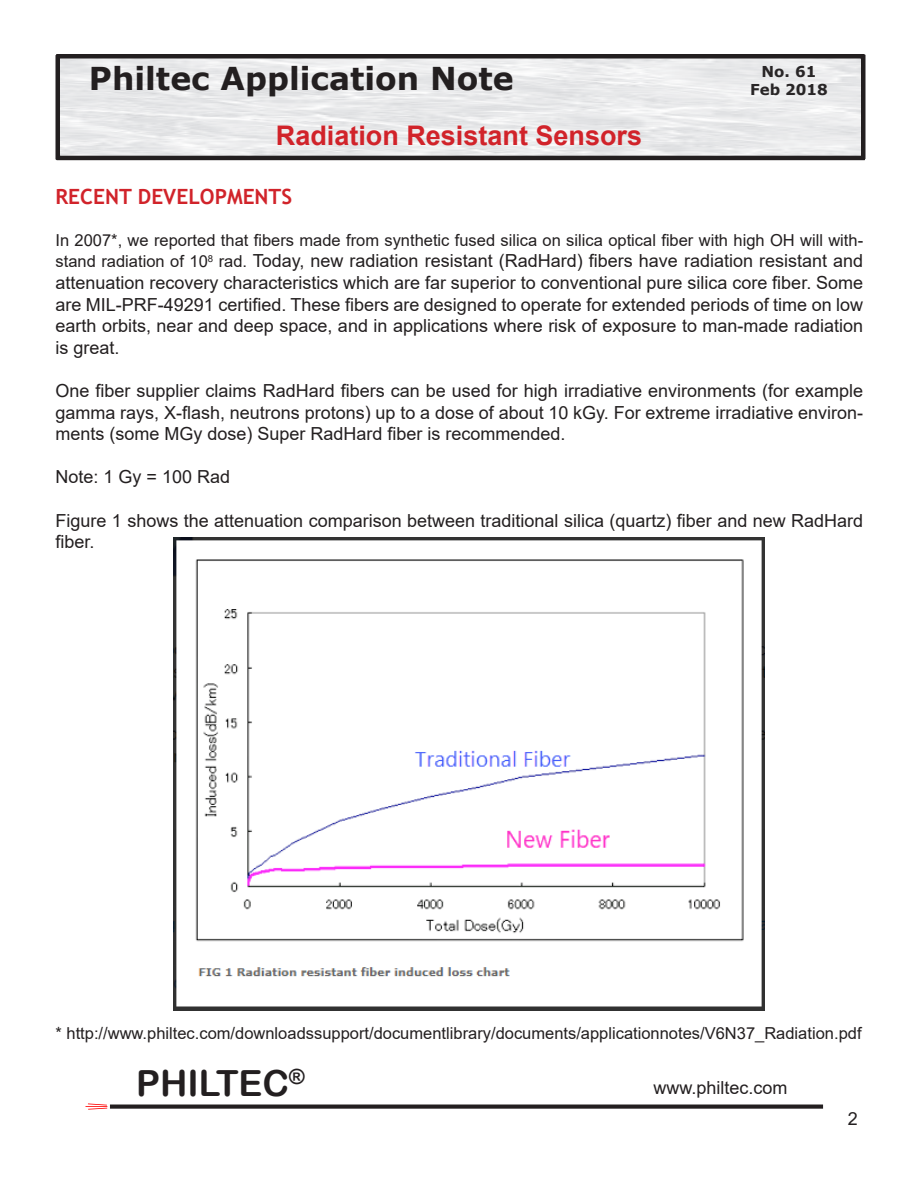
<style>
.page{position:relative;width:918px;height:1188px;background:#fff}
.page>*{position:absolute;margin:0;border:0;box-sizing:border-box;transform-origin:0 0}
.t1{font:36px "Arial Rounded MT Bold";color:#231f20}
.t2{font:700 31.5px "Verdana";color:#231f20}
.t3{font:700 27px "Arial";color:#d1232a}
.t4{font:700 21px "Trebuchet MS";color:#d1232a}
.t5{font:18px/21.6px "Arial";color:#231f20;text-align:justify}
.t6{font:16.5px "Arial";color:#231f20}
.t7{font:700 15px "Verdana";color:#282526}
.s1{font-size:16.5px}
</style>
<div class="page">
<div style="left:56px;top:54px;width:810px;height:106px;border:4px solid #231f20"></div>
<div style="left:110px;top:1104px;width:713px;height:5px;background:#231f20"></div>
<svg style="left:85px;top:1103px;width:23px;height:7px"></svg>
<img style="left:173px;top:537px;width:592px;height:474px">
<p class="t2" style="left:89px;top:56px;width:426px">Philtec Application Note</p>
<p class="t7" style="left:762px;top:60px;width:56px">No. 61</p>
<p class="t7" style="left:750px;top:78px;width:79px">Feb 2018</p>
<p class="t3" style="left:276px;top:116px;width:368px">Radiation Resistant Sensors</p>
<p class="t4" style="left:56px;top:184px;width:238px">RECENT DEVELOPMENTS</p>
<p class="t6" style="left:56px;top:229px;width:809px">In 2007*, we reported that fibers made from synthetic fused silica on silica optical fiber with high OH will with-</p>
<p class="t5" style="left:56px;top:250px;width:809px"><span class="s1">stand radiation of 10</span><sup>8</sup> <span class="s1">rad.</span> Today, new radiation resistant (RadHard) fibers have radiation resistant and attenuation recovery characteristics which are far superior to conventional pure silica core fiber. Some are MIL-PRF-49291 certified. These fibers are designed to operate for extended periods of time on low earth orbits, near and deep space, and in applications where risk of exposure to man-made radiation is great.</p>
<p class="t5" style="left:56px;top:380px;width:809px">One fiber supplier claims RadHard fibers can be used for high irradiative environments (for example gamma rays, X-flash, neutrons protons) up to a dose of about 10 kGy. For extreme irradiative environ&shy;ments (some MGy dose) Super RadHard fiber is recommended.</p>
<p class="t5" style="left:56px;top:466px;width:176px">Note: 1 Gy = 100 Rad</p>
<p class="t5" style="left:56px;top:509px;width:809px">Figure 1 shows the attenuation comparison between traditional silica (quartz) fiber and new RadHard fiber.</p>
<p class="t6" style="left:56px;top:1021px;width:808px">* http://www.philtec.com/downloadssupport/documentlibrary/documents/applicationnotes/V6N37_Radiation.pdf</p>
<p class="t1" style="left:136px;top:1062px;width:170px">PHILTEC<sup>®</sup></p>
<p class="t5" style="left:654px;top:1077px;width:136px">www.philtec.com</p>
<p class="t5" style="left:848px;top:1108px;width:12px">2</p>
</div>
